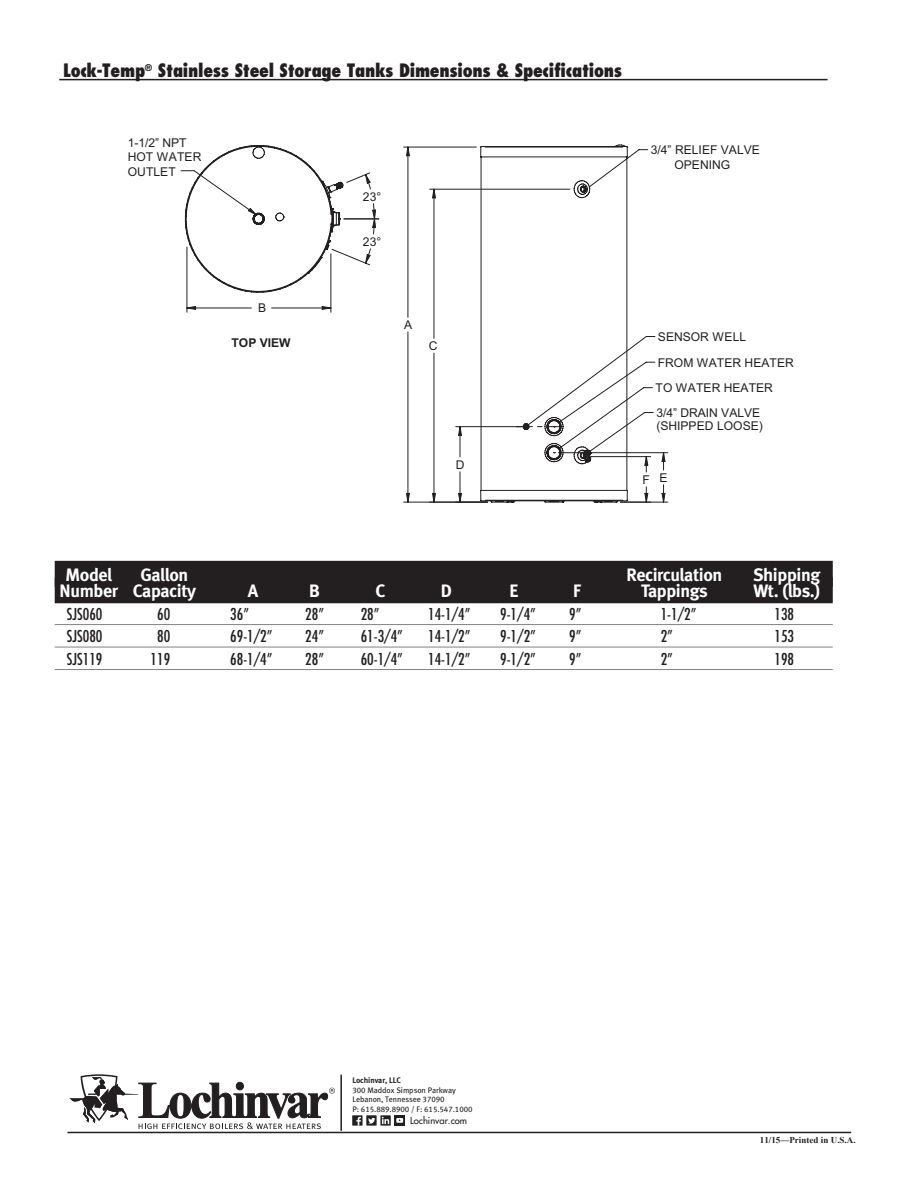
<style>
.page{position:relative;width:918px;height:1188px;background:#fff}
.page>*{position:absolute;margin:0;border:0;box-sizing:border-box;transform-origin:0 0}
.chart_heads_2{font:18px "Meta Bold LF";letter-spacing:-.02em;color:#fff}
.Subs{font:800 condensed 18px "Futura";letter-spacing:-.015em;color:#231f20}
.chart_body_2{font:condensed 15.9px "Futura";color:#231f20}
.t1{font:12.15px/25.3px "Arial";color:#231f20}
.t2{font:700 12.15px "Arial";letter-spacing:-.005em;color:#231f20}
.t3{font:9.45px "Futura";color:#231f20}
.t4{font:700 9px "Times New Roman";color:#231f20}
.t5{font:7.95px "Meta Book LF";letter-spacing:-.01em;color:#231f20}
.t6{font:7.95px "Meta Bold LF";letter-spacing:-.01em;color:#231f20}
</style>
<div class="page">
<hr style="left:59px;top:79px;width:769px;height:1px;background:#231f20">
<svg style="left:403px;top:144px;width:223px;height:359px"></svg>
<svg style="left:480px;top:146px;width:148px;height:357px"></svg>
<svg style="left:432px;top:492px;width:4px;height:10px"></svg>
<hr style="left:434px;top:353px;width:1px;height:149px;background:#231f20">
<hr style="left:434px;top:189px;width:1px;height:149px;background:#231f20">
<svg style="left:406px;top:492px;width:4px;height:10px"></svg>
<hr style="left:404px;top:502px;width:84px;height:1px;background:#231f20">
<hr style="left:404px;top:147px;width:72px;height:1px;background:#231f20">
<hr style="left:408px;top:332px;width:1px;height:170px;background:#231f20">
<hr style="left:408px;top:147px;width:1px;height:170px;background:#231f20">
<svg style="left:458px;top:492px;width:4px;height:10px"></svg>
<svg style="left:458px;top:427px;width:4px;height:9px"></svg>
<hr style="left:456px;top:426px;width:65px;height:1px;background:#231f20">
<hr style="left:460px;top:472px;width:1px;height:30px;background:#231f20">
<hr style="left:460px;top:427px;width:1px;height:30px;background:#231f20">
<svg style="left:517px;top:313px;width:152px;height:190px"></svg>
<svg style="left:180px;top:145px;width:102px;height:86px"></svg>
<svg style="left:186px;top:149px;width:463px;height:164px"></svg>
<div style="left:55px;top:561px;width:778px;height:26px;background:#231f20"></div>
<div style="left:55px;top:577px;width:778px;height:26px;background:#231f20"></div>
<hr style="left:55px;top:624px;width:778px;height:1px;background:#808285">
<hr style="left:55px;top:647px;width:778px;height:1px;background:#808285">
<hr style="left:55px;top:669px;width:778px;height:1px;background:#808285">
<hr style="left:68px;top:1132px;width:783px;height:1px;background:#231f20">
<svg style="left:69px;top:1074px;width:266px;height:55px"></svg>
<hr style="left:340px;top:1075px;width:2px;height:56px;background:#231f20">
<svg style="left:380px;top:1115px;width:11px;height:11px"></svg>
<svg style="left:382px;top:1117px;width:7px;height:7px"></svg>
<div style="left:352px;top:1115px;width:11px;height:11px;background:#231f20"></div>
<svg style="left:356px;top:1117px;width:5px;height:9px"></svg>
<div style="left:366px;top:1115px;width:11px;height:11px;background:#231f20"></div>
<svg style="left:368px;top:1118px;width:7px;height:6px"></svg>
<div style="left:395px;top:1115px;width:10px;height:11px;background:#231f20"></div>
<svg style="left:396px;top:1118px;width:7px;height:5px"></svg>
<p class="Subs" style="left:63px;top:59px;width:561px">Lock-Temp<sup>®</sup> Stainless Steel Storage Tanks Dimensions &amp; Specifications</p>
<p class="t1" style="left:128px;top:135px;width:75px;line-height:14.5px">1-1/2” NPT<br>HOT WATER<br>OUTLET</p>
<p class="t1" style="left:363px;top:184px;width:20px">23°</p>
<p class="t1" style="left:363px;top:229px;width:20px">23°</p>
<p class="t1" style="left:651px;top:143px;width:111px;line-height:14.5px;text-align:center">3/4” RELIEF VALVE<br>OPENING</p>
<p class="t1" style="left:258px;top:295px;width:10px">B</p>
<p class="t1" style="left:404px;top:312px;width:10px">A</p>
<p class="t2" style="left:232px;top:335px;width:60px">TOP VIEW</p>
<p class="t1" style="left:429px;top:334px;width:10px">C</p>
<p class="t1" style="left:456px;top:452px;width:10px">D</p>
<p class="t1" style="left:656px;top:324px;width:140px">SENSOR WELL<br>FROM WATER HEATER<br>TO WATER HEATER<br>3/4” DRAIN VALVE</p>
<p class="t1" style="left:656px;top:413px;width:108px">(SHIPPED LOOSE)</p>
<p class="t1" style="left:643px;top:466px;width:26px">F E</p>
<p class="chart_heads_2" style="left:66px;top:564px;width:48px">Model</p>
<p class="chart_heads_2" style="left:140px;top:564px;width:49px">Gallon</p>
<p class="chart_heads_2" style="left:626px;top:564px;width:97px">Recirculation</p>
<p class="chart_heads_2" style="left:753px;top:564px;width:69px">Shipping</p>
<p class="chart_heads_2" style="left:60px;top:580px;width:138px">Number Capacity</p>
<p class="chart_heads_2" style="left:248px;top:580px;width:12px">A</p>
<p class="chart_heads_2" style="left:309px;top:580px;width:12px">B</p>
<p class="chart_heads_2" style="left:376px;top:580px;width:12px">C</p>
<p class="chart_heads_2" style="left:441px;top:580px;width:13px">D</p>
<p class="chart_heads_2" style="left:510px;top:580px;width:10px">E</p>
<p class="chart_heads_2" style="left:573px;top:580px;width:9px">F</p>
<p class="chart_heads_2" style="left:641px;top:580px;width:68px">Tappings</p>
<p class="chart_heads_2" style="left:753px;top:580px;width:68px">Wt. (lbs.)</p>
<p class="chart_body_2" style="left:67px;top:604px;width:37px">SJS060</p>
<p class="chart_body_2" style="left:157px;top:604px;width:15px">60</p>
<p class="chart_body_2" style="left:230px;top:604px;width:20px">36”</p>
<p class="chart_body_2" style="left:305px;top:604px;width:20px">28”</p>
<p class="chart_body_2" style="left:361px;top:604px;width:20px">28”</p>
<p class="chart_body_2" style="left:428px;top:604px;width:44px">14-1/4”</p>
<p class="chart_body_2" style="left:500px;top:604px;width:37px">9-1/4”</p>
<p class="chart_body_2" style="left:569px;top:604px;width:14px">9”</p>
<p class="chart_body_2" style="left:661px;top:604px;width:37px">1-1/2”</p>
<p class="chart_body_2" style="left:775px;top:604px;width:21px">138</p>
<p class="chart_body_2" style="left:67px;top:627px;width:37px">SJS080</p>
<p class="chart_body_2" style="left:157px;top:627px;width:15px">80</p>
<p class="chart_body_2" style="left:230px;top:627px;width:44px">69-1/2”</p>
<p class="chart_body_2" style="left:305px;top:627px;width:20px">24”</p>
<p class="chart_body_2" style="left:361px;top:627px;width:44px">61-3/4”</p>
<p class="chart_body_2" style="left:428px;top:627px;width:44px">14-1/2”</p>
<p class="chart_body_2" style="left:500px;top:627px;width:37px">9-1/2”</p>
<p class="chart_body_2" style="left:569px;top:627px;width:14px">9”</p>
<p class="chart_body_2" style="left:661px;top:627px;width:14px">2”</p>
<p class="chart_body_2" style="left:775px;top:627px;width:21px">153</p>
<p class="chart_body_2" style="left:67px;top:649px;width:37px">SJS119</p>
<p class="chart_body_2" style="left:151px;top:649px;width:21px">119</p>
<p class="chart_body_2" style="left:230px;top:649px;width:44px">68-1/4”</p>
<p class="chart_body_2" style="left:305px;top:649px;width:20px">28”</p>
<p class="chart_body_2" style="left:361px;top:649px;width:44px">60-1/4”</p>
<p class="chart_body_2" style="left:428px;top:649px;width:44px">14-1/2”</p>
<p class="chart_body_2" style="left:500px;top:649px;width:37px">9-1/2”</p>
<p class="chart_body_2" style="left:569px;top:649px;width:14px">9”</p>
<p class="chart_body_2" style="left:661px;top:649px;width:14px">2”</p>
<p class="chart_body_2" style="left:775px;top:649px;width:21px">198</p>
<p class="t6" style="left:352px;top:1076px;width:50px">Lochinvar, LLC</p>
<p class="t5" style="left:352px;top:1085px;width:105px">300 Maddox Simpson Parkway</p>
<p class="t5" style="left:352px;top:1094px;width:94px">Lebanon, Tennessee 37090</p>
<p class="t5" style="left:352px;top:1104px;width:122px">P: 615.889.8900 / F: 615.547.1000</p>
<p class="t3" style="left:410px;top:1115px;width:58px">Lochinvar.com</p>
<p class="t4" style="left:760px;top:1133px;width:97px">11/15—Printed in U.S.A.</p>
</div>
